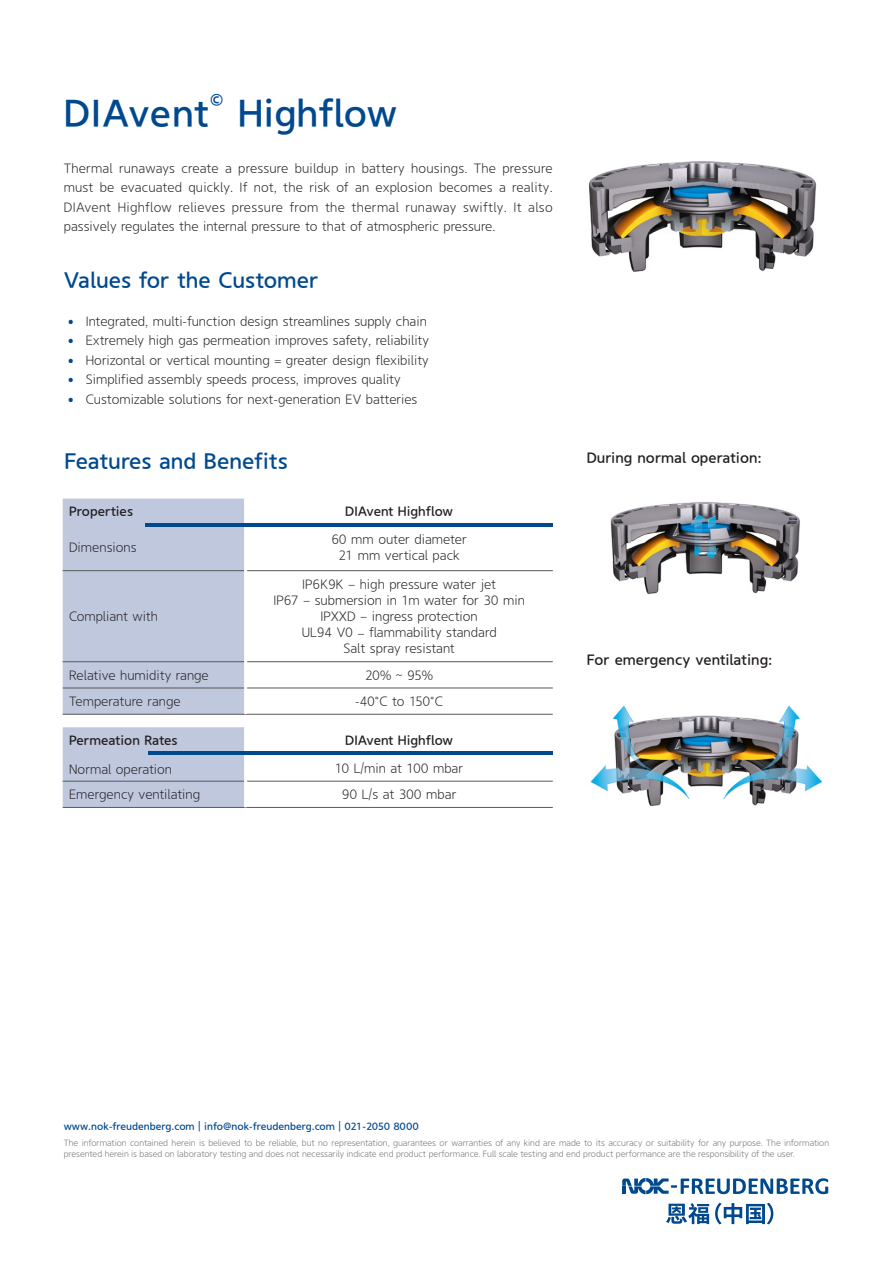
<style>
.page{position:relative;width:893px;height:1263px;background:#fff}
.page>*{position:absolute;margin:0;border:0;box-sizing:border-box;transform-origin:0 0}
.t1{font:39px "DF Qing Gothic SC24 W6";color:#01498e}
.t2{font:22.8px "DF Qing Gothic SC24 W6";color:#01498e}
.t3{font:22.5px "DF Qing Gothic SC24 W6";color:#01498e}
.t4{font:15px "DF Qing Gothic SC24 W6";color:#231f20}
.t5{font:13.5px/19.5px "DF Qing Gothic SC24 W3";color:#231f20;text-align:justify}
.t6{font:13.5px "DF Qing Gothic SC24 W6";color:#231f20}
.t7{font:10.5px "DF Qing Gothic SC24 W6";color:#01498e}
.t8{font:9px/10.8px "DF Qing Gothic SC24 W3";letter-spacing:-.01em;color:#6c6d70}
.s1{font-family:"Noto Sans Hans";font-weight:900;color:#01498e}
.s2{font-family:"Noto Sans Hans";font-weight:300}
.s3{font-family:"Nexa";font-weight:300;font-size:12.75px}
</style>
<div class="page">
<svg style="left:666px;top:1203px;width:43px;height:21px"></svg>
<svg style="left:715px;top:1203px;width:58px;height:21px"></svg>
<svg style="left:622px;top:1178px;width:206px;height:16px"></svg>
<div style="left:63px;top:499px;width:181px;height:215px;background:#c0c8de"></div>
<svg style="left:247px;top:523px;width:306px;height:191px"></svg>
<hr style="left:63px;top:570px;width:181px;height:1px;background:#57585a">
<hr style="left:247px;top:570px;width:306px;height:1px;background:#57585a">
<hr style="left:63px;top:661px;width:181px;height:1px;background:#57585a">
<hr style="left:247px;top:661px;width:306px;height:1px;background:#57585a">
<hr style="left:63px;top:688px;width:181px;height:1px;background:#57585a">
<hr style="left:247px;top:688px;width:306px;height:1px;background:#57585a">
<hr style="left:63px;top:714px;width:183px;height:1px;background:#57585a">
<hr style="left:246px;top:714px;width:307px;height:1px;background:#57585a">
<hr style="left:145px;top:523px;width:407px;height:3px;background:#01498e">
<svg style="left:63px;top:727px;width:490px;height:80px"></svg>
<hr style="left:63px;top:781px;width:181px;height:1px;background:#57585a">
<hr style="left:247px;top:781px;width:306px;height:1px;background:#57585a">
<hr style="left:63px;top:807px;width:183px;height:1px;background:#57585a">
<hr style="left:246px;top:807px;width:307px;height:1px;background:#57585a">
<hr style="left:244px;top:727px;width:3px;height:26px;background:#fff">
<hr style="left:244px;top:753px;width:3px;height:28px;background:#fff">
<hr style="left:244px;top:781px;width:3px;height:26px;background:#fff">
<hr style="left:148px;top:751px;width:405px;height:3px;background:#01498e">
<img style="left:588px;top:161px;width:229px;height:111px">
<img style="left:590px;top:705px;width:232px;height:101px">
<img style="left:610px;top:501px;width:190px;height:94px">
<p class="t1" style="left:64px;top:91px;width:147px">DIAvent</p>
<p class="t2" style="left:210px;top:87px;width:15px">©</p>
<p class="t1" style="left:238px;top:91px;width:161px">Highflow</p>
<p class="t5" style="left:64px;top:158px;width:491px">Thermal runaways create a pressure buildup in battery housings. The pressure must be evacuated quickly. If not, the risk of an explosion becomes a reality.<br>DIAvent Highflow relieves pressure from the thermal runaway swiftly. It also passively regulates the internal pressure to that of atmospheric pressure.</p>
<p class="t3" style="left:64px;top:267px;width:256px">Values for the Customer</p>
<p class="t5" style="left:68px;top:311px;width:360px"><span class="s1">•</span> Integrated, multi-function design streamlines supply chain</p>
<p class="t5" style="left:68px;top:331px;width:363px"><span class="s1">•</span> Extremely high gas permeation improves safety, reliability</p>
<p class="t5" style="left:68px;top:350px;width:362px"><span class="s1">•</span> Horizontal or vertical mounting = greater design flexibility</p>
<p class="t5" style="left:68px;top:370px;width:334px"><span class="s1">•</span> Simplified assembly speeds process, improves quality</p>
<p class="t5" style="left:68px;top:389px;width:351px"><span class="s1">•</span> Customizable solutions for next-generation EV batteries</p>
<p class="t3" style="left:64px;top:448px;width:225px">Features and Benefits</p>
<p class="t6" style="left:69px;top:504px;width:66px">Properties</p>
<p class="t6" style="left:345px;top:504px;width:109px">DIAvent Highflow</p>
<p class="t5" style="left:69px;top:538px;width:69px">Dimensions</p>
<p class="t5" style="left:331px;top:530px;width:137px">60 mm outer diameter</p>
<p class="t5" style="left:339px;top:546px;width:123px">21 mm vertical pack</p>
<p class="t5" style="left:69px;top:606px;width:91px">Compliant with</p>
<p class="t5" style="left:302px;top:574px;width:195px">IP6K9K <span class="s2">–</span> high pressure water jet</p>
<p class="t5" style="left:273px;top:590px;width:253px">IP67 <span class="s2">–</span> submersion in 1m water for 30 min</p>
<p class="t5" style="left:321px;top:606px;width:159px">IPXXD <span class="s2">–</span> ingress protection</p>
<p class="t5" style="left:302px;top:623px;width:196px">UL94 V0 <span class="s2">–</span> flammability standard</p>
<p class="t5" style="left:344px;top:639px;width:113px">Salt spray resistant</p>
<p class="t5" style="left:69px;top:665px;width:141px">Relative humidity range</p>
<p class="t5" style="left:365px;top:665px;width:69px">20% ~ 95%</p>
<p class="t5" style="left:69px;top:691px;width:113px">Temperature range</p>
<p class="t5" style="left:355px;top:691px;width:89px">-40<span class="s3">°</span>C to 150<span class="s3">°</span>C</p>
<p class="t6" style="left:69px;top:732px;width:110px">Permeation Rates</p>
<p class="t6" style="left:345px;top:732px;width:109px">DIAvent Highflow</p>
<p class="t5" style="left:69px;top:759px;width:104px">Normal operation</p>
<p class="t5" style="left:335px;top:758px;width:130px">10 L/min at 100 mbar</p>
<p class="t5" style="left:69px;top:785px;width:133px">Emergency ventilating</p>
<p class="t5" style="left:342px;top:785px;width:116px">90 L/s at 300 mbar</p>
<p class="t4" style="left:587px;top:449px;width:177px">During normal operation:</p>
<p class="t4" style="left:587px;top:651px;width:187px">For emergency ventilating:</p>
<p class="t7" style="left:64px;top:1120px;width:357px">www.nok-freudenberg.com | info@nok-freudenberg.com | 021-2050 8000</p>
<p class="t8" style="left:64px;top:1137px;width:767px">The information contained herein is believed to be reliable, but no representation, guarantees or warranties of any kind are made to its accuracy or suitability for any purpose. The information presented herein is based on laboratory testing and does not necessarily indicate end product performance. Full scale testing and end product performance are the responsibility of the user.</p>
</div>
